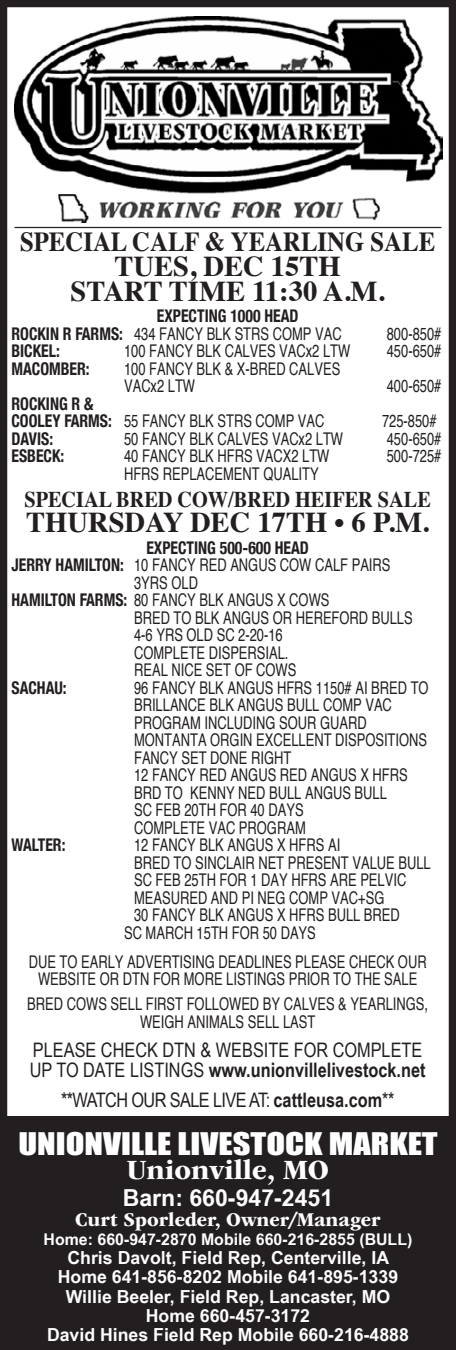
<style>
.page{position:relative;width:456px;height:1350px;background:#fff}
.page>*{position:absolute;margin:0;border:0;box-sizing:border-box;transform-origin:0 0}
.t1{font:700 28.75px/25px "Times";color:#231f20;text-align:center}
.t2{font:28.75px "Impact";color:#fff;scale:1.2 1}
.t3{font:700 condensed 28.75px "ITC Garamond Std";color:#fff;scale:1.2 1}
.t4{font:700 27.5px "Times";color:#231f20;scale:.9 1}
.t5{font:700 23.5px "Arial Narrow";color:#fff;scale:1.2 1}
.t6{font:700 22.5px "Times";color:#231f20;scale:.9 1}
.t7{font:700 condensed 20.25px "ITC Garamond Std";color:#fff;scale:1.2 1}
.t8{font:20px/20px "Arial Narrow";color:#231f20}
.t9{font:20px "Arial Narrow";letter-spacing:-.03em;color:#231f20}
.t10{font:700 18px/19.2px "Arial Narrow";color:#fff;text-align:center;scale:1.2 1}
.t11{font:condensed 17.5px/17.5px "Helvetica";color:#231f20;scale:.9 1}
.t12{font:700 condensed 17.5px "Helvetica Neue";color:#231f20;scale:.9 1}
.t13{font:700 16.25px "Arial Narrow";color:#fff;scale:1.2 1}
.s1{font-family:"Helvetica Neue";font-weight:700}
.s2{font-weight:700}
</style>
<div class="page">
<div style="left:0;top:0;width:456px;height:1350px;border:7px solid #231f20"></div>
<img style="left:14px;top:16px;width:428px;height:206px">
<hr style="left:15px;top:227px;width:426px;height:1px;background:#231f20">
<div style="left:0;top:1117px;width:456px;height:233px;background:#231f20"></div>
<h2 class="t4" style="left:20px;top:216px;width:462px">SPECIAL CALF &amp; YEARLING SALE</h2>
<h1 class="t1" style="left:71px;top:251px;width:315px">TUES, DEC 15TH<br>START TIME 11:30 A.M.</h1>
<p class="t12" style="left:157px;top:302px;width:159px">EXPECTING 1000 HEAD</p>
<p class="t11" style="left:12px;top:325px;width:368px"><span class="s1">ROCKIN R FARMS:</span> 434 FANCY BLK STRS COMP VAC</p>
<p class="t11" style="left:386px;top:325px;width:62px">800-850#</p>
<p class="t12" style="left:11px;top:337px;width:55px">BICKEL:</p>
<p class="t11" style="left:124px;top:342px;width:253px">100 FANCY BLK CALVES VACx2 LTW</p>
<p class="t11" style="left:386px;top:342px;width:62px">450-650#</p>
<p class="t12" style="left:11px;top:354px;width:88px">MACOMBER:</p>
<p class="t11" style="left:124px;top:360px;width:242px">100 FANCY BLK &amp; X-BRED CALVES<br>VACx2 LTW</p>
<p class="t11" style="left:386px;top:377px;width:62px">400-650#</p>
<p class="t12" style="left:11px;top:389px;width:93px">ROCKING R &amp;</p>
<p class="t11" style="left:11px;top:412px;width:349px"><span class="s1">COOLEY FARMS:</span> 55 FANCY BLK STRS COMP VAC</p>
<p class="t11" style="left:382px;top:412px;width:62px">725-850#</p>
<p class="t12" style="left:11px;top:424px;width:48px">DAVIS:</p>
<p class="t11" style="left:124px;top:430px;width:245px">50 FANCY BLK CALVES VACx2 LTW</p>
<p class="t11" style="left:386px;top:430px;width:62px">450-650#</p>
<p class="t12" style="left:11px;top:442px;width:60px">ESBECK:</p>
<p class="t11" style="left:124px;top:447px;width:230px">40 FANCY BLK HFRS VACX2 LTW</p>
<p class="t11" style="left:386px;top:447px;width:62px">500-725#</p>
<p class="t11" style="left:124px;top:465px;width:218px">HFRS REPLACEMENT QUALITY</p>
<p class="t6" style="left:24px;top:478px;width:453px">SPECIAL BRED COW/BRED HEIFER SALE</p>
<h1 class="t1" style="left:26px;top:507px;width:404px">THURSDAY DEC 17TH • 6 P.M.</h1>
<p class="t12" style="left:146px;top:533px;width:182px">EXPECTING 500-600 HEAD</p>
<p class="t11" style="left:12px;top:556px;width:422px"><span class="s1">JERRY HAMILTON:</span> 10 FANCY RED ANGUS COW CALF PAIRS</p>
<p class="t11" style="left:134px;top:573px;width:72px">3YRS OLD</p>
<p class="t11" style="left:12px;top:591px;width:355px"><span class="s1">HAMILTON FARMS:</span> 80 FANCY BLK ANGUS X COWS</p>
<p class="t11" style="left:134px;top:608px;width:311px">BRED TO BLK ANGUS OR HEREFORD BULLS</p>
<p class="t11" style="left:134px;top:626px;width:167px">4-6 YRS OLD SC 2-20-16</p>
<p class="t11" style="left:134px;top:643px;width:173px">COMPLETE DISPERSIAL.</p>
<p class="t11" style="left:134px;top:661px;width:182px">REAL NICE SET OF COWS</p>
<p class="t12" style="left:12px;top:673px;width:63px">SACHAU:</p>
<p class="t11" style="left:134px;top:678px;width:328px">96 FANCY BLK ANGUS HFRS 1150# AI BRED TO<br>BRILLANCE BLK ANGUS BULL COMP VAC<br>PROGRAM INCLUDING SOUR GUARD<br>MONTANTA ORGIN EXCELLENT DISPOSITIONS<br>FANCY SET DONE RIGHT<br>12 FANCY RED ANGUS RED ANGUS X HFRS<br>BRD TO KENNY NED BULL ANGUS BULL<br>SC FEB 20TH FOR 40 DAYS<br>COMPLETE VAC PROGRAM</p>
<p class="t12" style="left:12px;top:830px;width:61px">WALTER:</p>
<p class="t11" style="left:134px;top:836px;width:230px">12 FANCY BLK ANGUS X HFRS AI</p>
<p class="t11" style="left:134px;top:853px;width:331px">BRED TO SINCLAIR NET PRESENT VALUE BULL</p>
<p class="t11" style="left:134px;top:871px;width:304px">SC FEB 25TH FOR 1 DAY HFRS ARE PELVIC</p>
<p class="t11" style="left:134px;top:888px;width:279px">MEASURED AND PI NEG COMP VAC+SG</p>
<p class="t11" style="left:134px;top:906px;width:297px">30 FANCY BLK ANGUS X HFRS BULL BRED</p>
<p class="t11" style="left:124px;top:923px;width:214px">SC MARCH 15TH FOR 50 DAYS</p>
<p class="t11" style="left:29px;top:952px;width:443px;text-align:center">DUE TO EARLY ADVERTISING DEADLINES PLEASE CHECK OUR<br>WEBSITE OR DTN FOR MORE LISTINGS PRIOR TO THE SALE</p>
<p class="t11" style="left:27px;top:995px;width:446px;text-align:center">BRED COWS SELL FIRST FOLLOWED BY CALVES &amp; YEARLINGS,<br>WEIGH ANIMALS SELL LAST</p>
<p class="t8" style="left:30px;top:1040px;width:397px">PLEASE CHECK DTN &amp; WEBSITE FOR COMPLETE<br>UP TO DATE LISTINGS <span class="s2">www.unionvillelivestock.net</span></p>
<p class="t9" style="left:61px;top:1086px;width:334px">**WATCH OUR SALE LIVE AT: <span class="s2">cattleusa.com</span>**</p>
<h1 class="t2" style="left:18px;top:1121px;width:350px">UNIONVILLE LIVESTOCK MARKET</h1>
<h1 class="t3" style="left:127px;top:1153px;width:170px">Unionville, MO</h1>
<h3 class="t5" style="left:123px;top:1179px;width:177px">Barn: 660-947-2451</h3>
<p class="t7" style="left:75px;top:1208px;width:256px">Curt Sporleder, Owner/Manager</p>
<p class="t13" style="left:44px;top:1227px;width:309px">Home: 660-947-2870 Mobile 660-216-2855 (BULL)</p>
<p class="t10" style="left:47px;top:1247px;width:303px">Chris Davolt, Field Rep, Centerville, IA Home 641-856-8202 Mobile 641-895-1339<br>Willie Beeler, Field Rep, Lancaster, MO Home 660-457-3172<br>David Hines Field Rep Mobile 660-216-4888</p>
</div>
